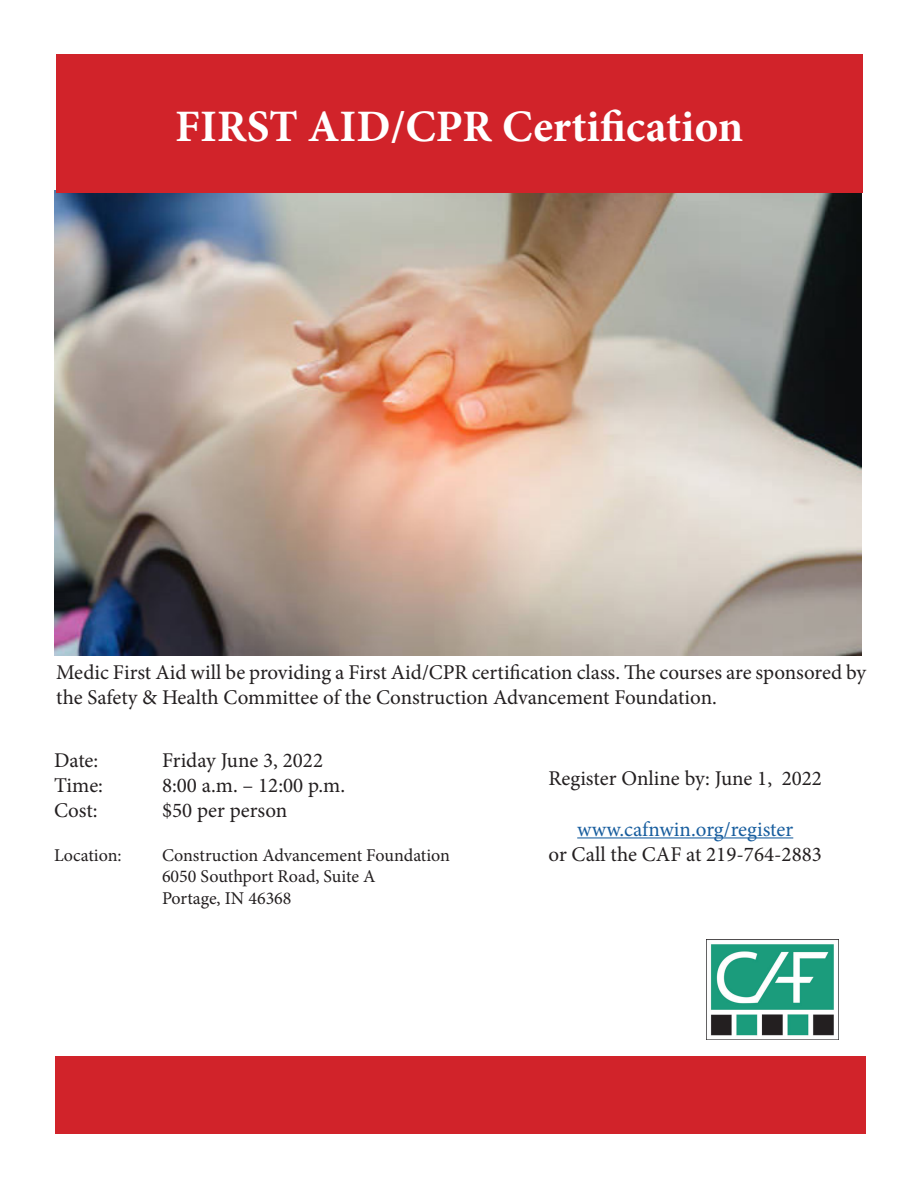
<style>
.page{position:relative;width:918px;height:1188px;background:#fff}
.page>*{position:absolute;margin:0;border:0;box-sizing:border-box;transform-origin:0 0}
.t1{font:700 45px "Minion Pro";color:#fff}
.t2{font:21px/25.2px "Minion Pro";color:#231f20}
.t3{font:21px "Minion Pro";color:#175d9e}
.t4{font:18px "Minion Pro";color:#231f20}
</style>
<div class="page">
<img style="left:54px;top:190px;width:808px;height:466px">
<hr style="left:577px;top:837px;width:216px;height:1px;background:#175d9e">
<div style="left:56px;top:54px;width:807px;height:139px;background:#d1232a"></div>
<img style="left:706px;top:939px;width:132px;height:100px">
<div style="left:56px;top:1056px;width:810px;height:77px;background:#d1232a"></div>
<p class="t1" style="left:175px;top:95px;width:570px">FIRST AID/CPR Certification</p>
<p class="t2" style="left:56px;top:660px;width:812px">Medic First Aid will be providing a First Aid/CPR certification class. The courses are sponsored by the Safety &amp; Health Committee of the Construction Advancement Foundation.</p>
<p class="t2" style="left:54px;top:748px;width:46px">Date:</p>
<p class="t2" style="left:162px;top:748px;width:163px">Friday June 3, 2022</p>
<p class="t2" style="left:54px;top:773px;width:51px">Time:</p>
<p class="t2" style="left:162px;top:773px;width:185px">8:00 a.m. – 12:00 p.m.</p>
<p class="t2" style="left:54px;top:798px;width:45px">Cost:</p>
<p class="t2" style="left:162px;top:798px;width:127px">$50 per person</p>
<p class="t4" style="left:54px;top:843px;width:69px">Location:</p>
<p class="t4" style="left:162px;top:843px;width:290px">Construction Advancement Foundation</p>
<p class="t4" style="left:162px;top:864px;width:215px">6050 Southport Road, Suite A</p>
<p class="t4" style="left:162px;top:886px;width:131px">Portage, IN 46368</p>
<p class="t2" style="left:548px;top:766px;width:275px">Register Online by: June 1, 2022</p>
<p class="t3" style="left:577px;top:815px;width:218px">www.cafnwin.org/register</p>
<p class="t2" style="left:549px;top:842px;width:275px">or Call the CAF at 219-764-2883</p>
</div>
